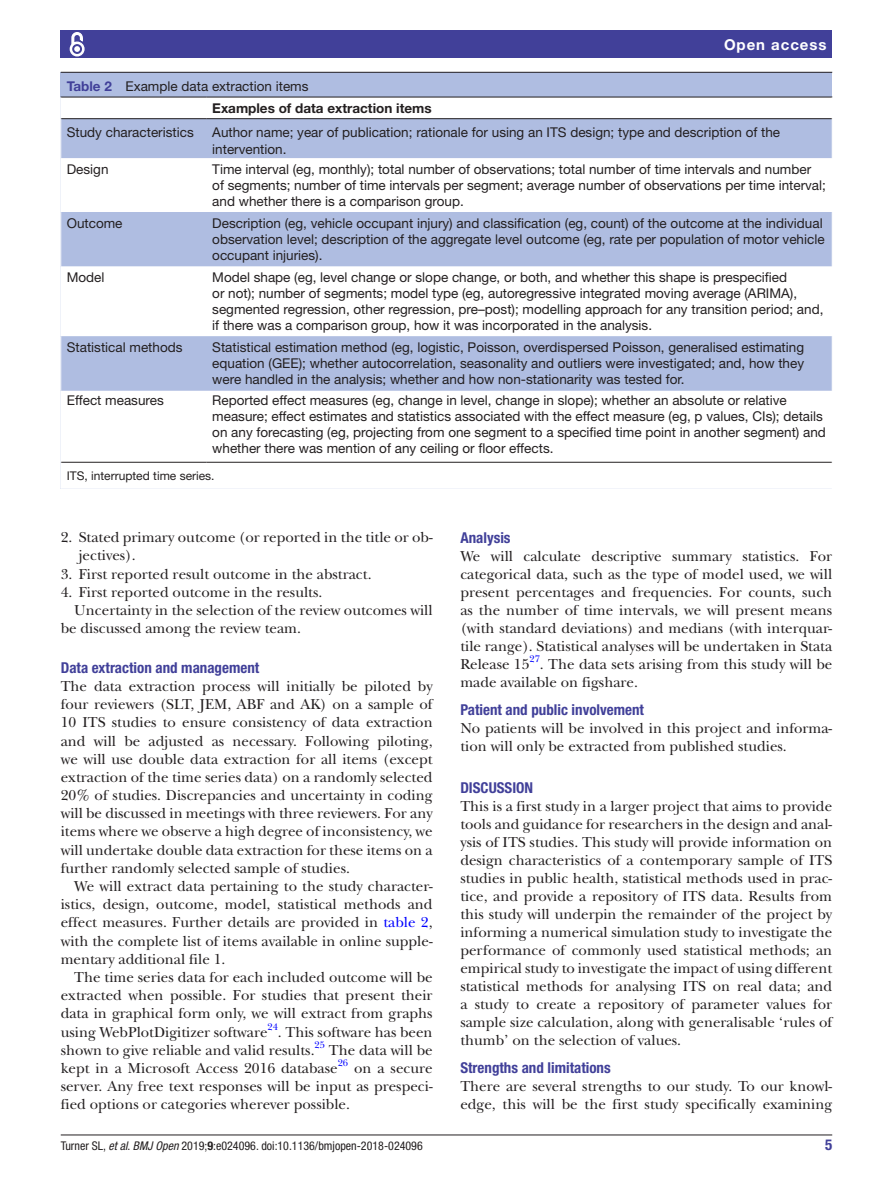
<style>
.page{position:relative;width:893px;height:1191px;background:#fff}
.page>*{position:absolute;margin:0;border:0;box-sizing:border-box;transform-origin:0 0}
.t1{font:15px/18.1px "New Baskerville";color:#231f20}
.t2{font:700 condensed 15px "Helvetica Neue LT Std";color:#414099}
.t3{font:700 15px "Helvetica Neue LT Std";letter-spacing:.065em;color:#fff}
.t4{font:13.5px/16.2px "Helvetica Neue LT Std";color:#231f20}
.t5{font:700 13.5px/22px "Helvetica Neue LT Std";color:#231f20}
.t6{font:condensed 12px "Helvetica Neue LT Std";color:#231f20}
.t7{font:12px "Helvetica Neue LT Std";color:#231f20}
.t8{font:9.9px "New Baskerville";color:#00f}
.s1{color:#414099}
.s2{font-weight:400}
.s3{color:#00f}
.s4{font-style:italic}
.s5{font-weight:700}
</style>
<div class="page">
<hr style="left:61px;top:1134px;width:771px;height:1px;background:#231f20">
<div style="left:61px;top:31px;width:771px;height:27px;background:#414099"></div>
<svg style="left:69px;top:32px;width:16px;height:25px"></svg>
<div style="left:61px;top:73px;width:771px;height:416px;background:#afbde1"></div>
<hr style="left:61px;top:72px;width:771px;height:1px;background:#231f20">
<div style="left:61px;top:98px;width:771px;height:391px;background:#fff"></div>
<svg style="left:61px;top:119px;width:771px;height:271px"></svg>
<hr style="left:61px;top:97px;width:145px;height:1px;background:#231f20">
<hr style="left:61px;top:118px;width:145px;height:1px;background:#231f20">
<hr style="left:206px;top:97px;width:626px;height:1px;background:#231f20">
<hr style="left:206px;top:118px;width:626px;height:1px;background:#231f20">
<hr style="left:206px;top:462px;width:626px;height:1px;background:#231f20">
<hr style="left:61px;top:462px;width:145px;height:1px;background:#231f20">
<svg style="left:60px;top:97px;width:1px;height:22px"></svg>
<svg style="left:60px;top:462px;width:1px;height:27px"></svg>
<hr style="left:67px;top:479px;width:765px;height:1px;background:#fff">
<p class="t3" style="left:724px;top:35px;width:104px">Open access</p>
<p class="t5" style="left:212px;top:75px;width:221px;text-indent:-146px"><span class="s1">Table 2</span> <span class="s2">Example data extraction items<br></span>Examples of data extraction items</p>
<p class="t4" style="left:67px;top:124px;width:129px">Study characteristics</p>
<p class="t4" style="left:212px;top:124px;width:569px">Author name; year of publication; rationale for using an ITS design; type and description of the intervention.</p>
<p class="t4" style="left:67px;top:161px;width:43px">Design</p>
<p class="t4" style="left:212px;top:161px;width:615px">Time interval (eg, monthly); total number of observations; total number of time intervals and number of segments; number of time intervals per segment; average number of observations per time interval; and whether there is a comparison group.</p>
<p class="t4" style="left:67px;top:215px;width:57px">Outcome</p>
<p class="t4" style="left:212px;top:215px;width:614px">Description (eg, vehicle occupant injury) and classification (eg, count) of the outcome at the individual observation level; description of the aggregate level outcome (eg, rate per population of motor vehicle occupant injuries).</p>
<p class="t4" style="left:67px;top:269px;width:39px">Model</p>
<p class="t4" style="left:212px;top:269px;width:613px">Model shape (eg, level change or slope change, or both, and whether this shape is prespecified<br>or not); number of segments; model type (eg, autoregressive integrated moving average (ARIMA), segmented regression, other regression, pre–post); modelling approach for any transition period; and, if there was a comparison group, how it was incorporated in the analysis.</p>
<p class="t4" style="left:67px;top:339px;width:117px">Statistical methods</p>
<p class="t4" style="left:212px;top:339px;width:593px;text-align:justify">Statistical estimation method (eg, logistic, Poisson, overdispersed Poisson, generalised estimating equation (GEE); whether autocorrelation, seasonality and outliers were investigated; and, how they were handled in the analysis; whether and how non-stationarity was tested for.</p>
<p class="t4" style="left:67px;top:391px;width:99px">Effect measures</p>
<p class="t4" style="left:212px;top:391px;width:615px">Reported effect measures (eg, change in level, change in slope); whether an absolute or relative measure; effect estimates and statistics associated with the effect measure (eg, p values, CIs); details on any forecasting (eg, projecting from one segment to a specified time point in another segment) and whether there was mention of any ceiling or floor effects.</p>
<p class="t7" style="left:67px;top:468px;width:149px">ITS, interrupted time series.</p>
<p class="t1" style="left:79px;top:528px;width:355px;text-indent:-18px">2. Stated primary outcome (or reported in the title or ob&shy;jectives).</p>
<p class="t1" style="left:61px;top:565px;width:312px">3. First reported result outcome in the abstract.</p>
<p class="t1" style="left:61px;top:583px;width:263px">4. First reported outcome in the results.</p>
<p class="t1" style="left:74px;top:601px;width:360px">Uncertainty in the selection of the review outcomes will</p>
<p class="t1" style="left:61px;top:619px;width:242px">be discussed among the review team.</p>
<p class="t2" style="left:61px;top:658px;width:200px">Data extraction and management</p>
<p class="t1" style="left:61px;top:677px;width:373px;text-align:justify">The data extraction process will initially be piloted by four reviewers (SLT, JEM, ABF and AK) on a sample of 10 ITS studies to ensure consistency of data extraction and will be adjusted as necessary. Following piloting, we will use double data extraction for all items (except extraction of the time series data) on a randomly selected 20% of studies. Discrepancies and uncertainty in coding will be discussed in meetings with three reviewers. For any items where we observe a high degree of inconsistency, we will undertake double data extraction for these items on a further randomly selected sample of studies.</p>
<p class="t1" style="left:61px;top:877px;width:373px;text-align:justify;text-indent:14px">We will extract data pertaining to the study character&shy;istics, design, outcome, model, statistical methods and effect measures. Further details are provided in <span class="s3">table 2</span>, with the complete list of items available in online supple&shy;mentary additional file 1.</p>
<p class="t1" style="left:61px;top:968px;width:373px;text-align:justify;text-indent:14px">The time series data for each included outcome will be extracted when possible. For studies that present their data in graphical form only, we will extract from graphs using WebPlotDigitizer software</p>
<p class="t8" style="left:268px;top:1020px;width:12px">24</p>
<p class="t1" style="left:61px;top:1022px;width:373px;text-indent:217px">. This software has been shown to give reliable and valid results.</p>
<p class="t8" style="left:315px;top:1039px;width:12px">25</p>
<p class="t1" style="left:61px;top:1041px;width:373px;text-indent:268px">The data will be kept in a Microsoft Access 2016 database</p>
<p class="t8" style="left:338px;top:1057px;width:12px">26</p>
<p class="t1" style="left:61px;top:1059px;width:373px;text-align:justify;text-indent:293px">on a secure server. Any free text responses will be input as prespeci&shy;fied options or categories wherever possible.</p>
<p class="t2" style="left:460px;top:528px;width:52px">Analysis</p>
<p class="t1" style="left:460px;top:547px;width:373px;text-align:justify">We will calculate descriptive summary statistics. For categorical data, such as the type of model used, we will present percentages and frequencies. For counts, such as the number of time intervals, we will present means (with standard deviations) and medians (with interquar&shy;tile range). Statistical analyses will be undertaken in Stata Release 15</p>
<p class="t8" style="left:530px;top:653px;width:12px">27</p>
<p class="t1" style="left:460px;top:655px;width:373px;text-indent:80px">. The data sets arising from this study will be made available on figshare.</p>
<p class="t2" style="left:460px;top:700px;width:185px">Patient and public involvement</p>
<p class="t1" style="left:460px;top:719px;width:373px">No patients will be involved in this project and informa&shy;tion will only be extracted from published studies.</p>
<p class="t2" style="left:460px;top:778px;width:74px">Discussion</p>
<p class="t1" style="left:460px;top:797px;width:373px;text-align:justify">This is a first study in a larger project that aims to provide tools and guidance for researchers in the design and anal&shy;ysis of ITS studies. This study will provide information on design characteristics of a contemporary sample of ITS studies in public health, statistical methods used in prac&shy;tice, and provide a repository of ITS data. Results from this study will underpin the remainder of the project by informing a numerical simulation study to investigate the performance of commonly used statistical methods; an empirical study to investigate the impact of using different statistical methods for analysing ITS on real data; and a study to create a repository of parameter values for sample size calculation, along with generalisable ‘rules of thumb’ on the selection of values.</p>
<p class="t2" style="left:460px;top:1059px;width:152px">Strengths and limitations</p>
<p class="t1" style="left:460px;top:1077px;width:373px">There are several strengths to our study. To our knowl&shy;edge, this will be the first study specifically examining</p>
<p class="t6" style="left:61px;top:1138px;width:364px">Turner SL, <span class="s4">et al</span>. <span class="s4">BMJ Open</span> 2019;<span class="s5">9</span>:e024096. doi:10.1136/bmjopen-2018-024096</p>
<p class="t2" style="left:825px;top:1135px;width:9px">5</p>
</div>
